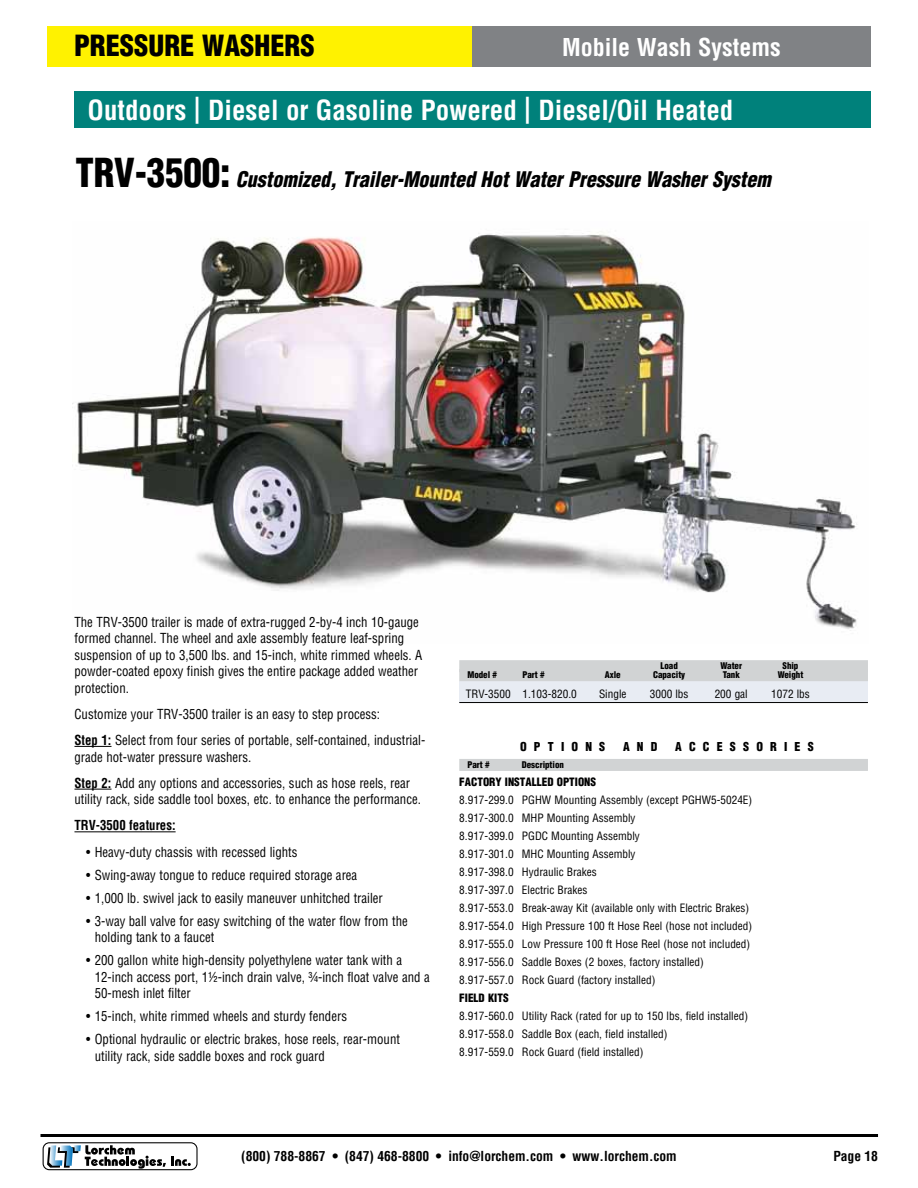
<style>
.page{position:relative;width:918px;height:1188px;background:#fff}
.page>*{position:absolute;margin:0;border:0;box-sizing:border-box;transform-origin:0 0}
.t1{font:900 condensed 28.5px "Helvetica";color:#000}
.t2{font:700 condensed 27px "Helvetica";color:#fff}
.t3{font:700 condensed 24px "Helvetica";color:#fff}
.t4{font:italic 900 condensed 21px "Helvetica";color:#000;scale:.95 1}
.t5{font:condensed 13.5px/16.5px "Helvetica";color:#000;scale:.95 1}
.t6{font:700 condensed 13.5px "Helvetica";color:#000}
.t7{font:700 condensed 13.5px "Helvetica";color:#000;scale:.95 1}
.t8{font:900 condensed 12px "Helvetica";letter-spacing:.6em;color:#000}
.t9{font:condensed 11.25px/18px "Helvetica";color:#000}
.t10{font:900 condensed 11.25px "Helvetica";color:#000}
.t11{font:900 condensed 9px "Helvetica";letter-spacing:-.005em;color:#000}
.s1{font-style:normal;font-size:39px}
.s2{font-weight:700}
</style>
<div class="page">
<svg style="left:43px;top:1142px;width:155px;height:28px"></svg>
<hr style="left:40px;top:1134px;width:838px;height:3px;background:#000">
<div style="left:47px;top:26px;width:425px;height:41px;background:#fff200"></div>
<div style="left:472px;top:26px;width:399px;height:41px;background:#808285"></div>
<div style="left:74px;top:91px;width:797px;height:37px;background:#00817b"></div>
<div style="left:459px;top:759px;width:409px;height:12px;background:#d1d3d4"></div>
<img style="left:73px;top:231px;width:784px;height:400px">
<div style="left:459px;top:681px;width:409px;height:22px;background:#e8ecf3"></div>
<div style="left:459px;top:660px;width:409px;height:12px;background:#d1d3d4"></div>
<div style="left:459px;top:669px;width:409px;height:12px;background:#d1d3d4"></div>
<hr style="left:459px;top:702px;width:409px;height:1px;background:#000">
<hr style="left:74px;top:746px;width:38px;height:1px;background:#000">
<hr style="left:74px;top:789px;width:38px;height:1px;background:#000">
<hr style="left:74px;top:832px;width:102px;height:1px;background:#000">
<h1 class="t1" style="left:74px;top:28px;width:242px">PRESSURE WASHERS</h1>
<h3 class="t3" style="left:562px;top:32px;width:220px">Mobile Wash Systems</h3>
<h2 class="t2" style="left:88px;top:93px;width:647px">Outdoors | Diesel or Gasoline Powered | Diesel/Oil Heated</h2>
<h3 class="t4" style="left:76px;top:167px;width:733px"><span class="s1">TRV-3500:</span> Customized, Trailer-Mounted Hot Water Pressure Washer System</h3>
<p class="t5" style="left:74px;top:613px;width:368px">The TRV-3500 trailer is made of extra-rugged 2-by-4 inch 10-gauge formed channel. The wheel and axle assembly feature leaf-spring suspension of up to 3,500 lbs. and 15-inch, white rimmed wheels. A powder-coated epoxy finish gives the entire package added weather protection.</p>
<p class="t5" style="left:74px;top:701px;width:371px;line-height:26.2px">Customize your TRV-3500 trailer is an easy to step process:<br><span class="s2">Step 1:</span> Select from four series of portable, self-contained, industrial-</p>
<p class="t5" style="left:74px;top:743px;width:355px;line-height:26.2px">grade hot-water pressure washers.<br><span class="s2">Step 2:</span> Add any options and accessories, such as hose reels, rear</p>
<p class="t5" style="left:74px;top:791px;width:366px">utility rack, side saddle tool boxes, etc. to enhance the performance.</p>
<p class="t7" style="left:74px;top:817px;width:108px">TRV-3500 features:</p>
<p class="t5" style="left:86px;top:843px;width:224px">• Heavy-duty chassis with recessed lights</p>
<p class="t5" style="left:86px;top:866px;width:287px">• Swing-away tongue to reduce required storage area</p>
<p class="t5" style="left:86px;top:889px;width:314px">• 1,000 lb. swivel jack to easily maneuver unhitched trailer</p>
<p class="t5" style="left:95px;top:912px;width:331px;text-indent:-9px">• 3-way ball valve for easy switching of the water flow from the holding tank to a faucet</p>
<p class="t5" style="left:95px;top:952px;width:354px;text-indent:-9px">• 200 gallon white high-density polyethylene water tank with a<br>12-inch access port, 1½-inch drain valve, ¾-inch float valve and a<br>50-mesh inlet filter</p>
<p class="t5" style="left:86px;top:1008px;width:276px">• 15-inch, white rimmed wheels and sturdy fenders</p>
<p class="t5" style="left:95px;top:1031px;width:323px;text-indent:-9px">• Optional hydraulic or electric brakes, hose reels, rear-mount utility rack, side saddle boxes and rock guard</p>
<p class="t11" style="left:661px;top:660px;width:19px">Load</p>
<p class="t11" style="left:720px;top:660px;width:23px">Water</p>
<p class="t11" style="left:783px;top:660px;width:17px">Ship</p>
<p class="t11" style="left:467px;top:669px;width:31px">Model #</p>
<p class="t11" style="left:522px;top:669px;width:24px">Part #</p>
<p class="t11" style="left:605px;top:669px;width:17px">Axle</p>
<p class="t11" style="left:653px;top:669px;width:34px">Capacity</p>
<p class="t11" style="left:723px;top:669px;width:19px">Tank</p>
<p class="t11" style="left:778px;top:669px;width:27px">Weight</p>
<p class="t9" style="left:466px;top:685px;width:112px">TRV-3500 1.103-820.0</p>
<p class="t9" style="left:599px;top:685px;width:29px">Single</p>
<p class="t9" style="left:650px;top:685px;width:40px">3000 lbs</p>
<p class="t9" style="left:715px;top:685px;width:35px">200 gal</p>
<p class="t9" style="left:771px;top:685px;width:40px">1072 lbs</p>
<p class="t8" style="left:520px;top:739px;width:87px">OPTIONS</p>
<p class="t8" style="left:623px;top:739px;width:36px">AND</p>
<p class="t8" style="left:675px;top:739px;width:140px">ACCESSORIES</p>
<p class="t11" style="left:467px;top:759px;width:24px">Part #</p>
<p class="t11" style="left:522px;top:759px;width:44px">Description</p>
<p class="t10" style="left:459px;top:775px;width:138px">FACTORY INSTALLED OPTIONS</p>
<p class="t9" style="left:459px;top:791px;width:295px">8.917-299.0 PGHW Mounting Assembly (except PGHW5-5024E)<br>8.917-300.0 MHP Mounting Assembly<br>8.917-399.0 PGDC Mounting Assembly<br>8.917-301.0 MHC Mounting Assembly<br>8.917-398.0 Hydraulic Brakes<br>8.917-397.0 Electric Brakes<br>8.917-553.0 Break-away Kit (available only with Electric Brakes)<br>8.917-554.0 High Pressure 100 ft Hose Reel (hose not included)<br>8.917-555.0 Low Pressure 100 ft Hose Reel (hose not included)<br>8.917-556.0 Saddle Boxes (2 boxes, factory installed)<br>8.917-557.0 Rock Guard (factory installed)</p>
<p class="t10" style="left:459px;top:991px;width:51px">FIELD kITS</p>
<p class="t9" style="left:459px;top:1007px;width:290px">8.917-560.0 Utility Rack (rated for up to 150 lbs, field installed)<br>8.917-558.0 Saddle Box (each, field installed)<br>8.917-559.0 Rock Guard (field installed)</p>
<p class="t6" style="left:241px;top:1147px;width:437px">(800) 788-8867 • (847) 468-8800 • info@lorchem.com • www.lorchem.com</p>
<p class="t6" style="left:833px;top:1147px;width:46px">Page 18</p>
</div>
